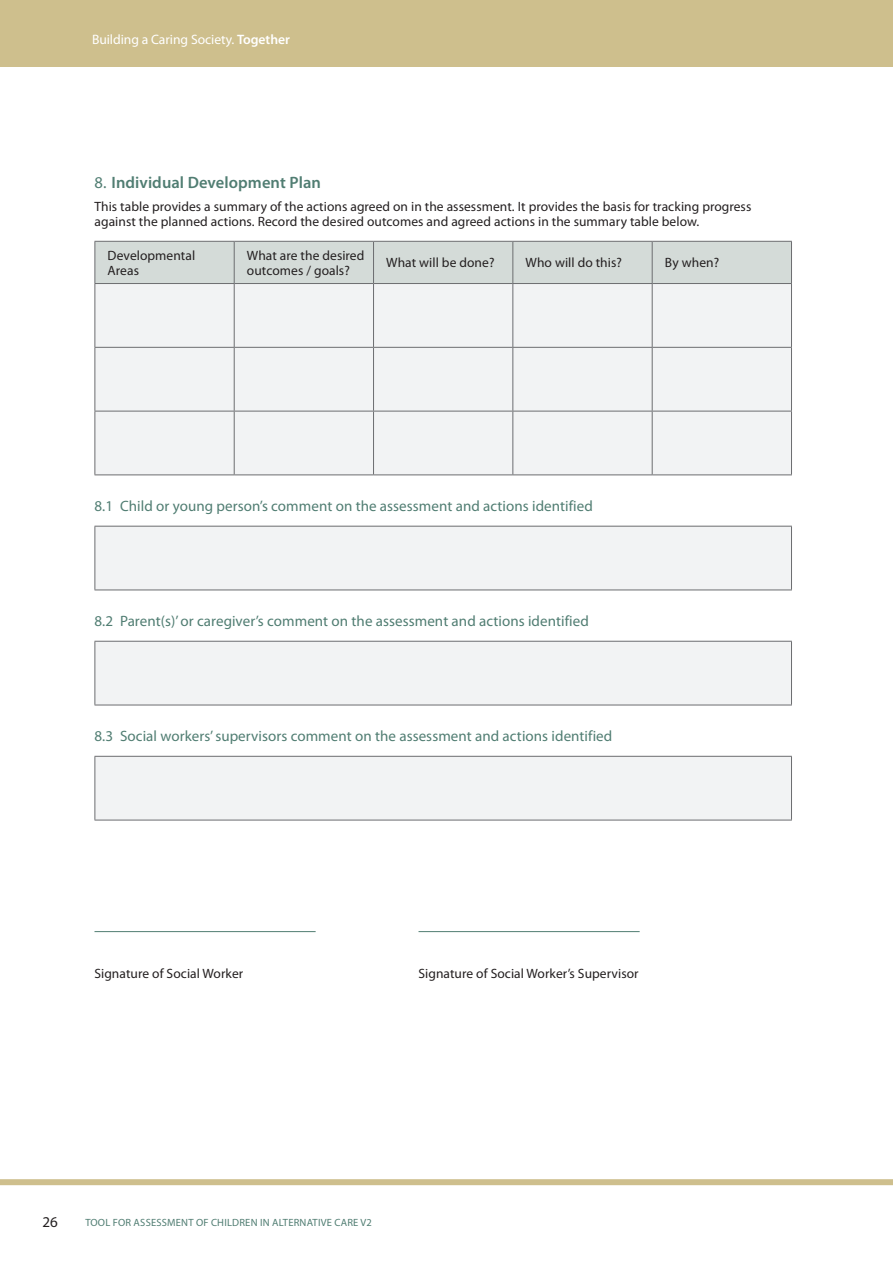
<style>
.page{position:relative;width:893px;height:1263px;background:#fff}
.page>*{position:absolute;margin:0;border:0;box-sizing:border-box;transform-origin:0 0}
.t1{font:600 16.5px "Myriad Pro";letter-spacing:.005em;color:#507d72}
.t2{font:15px "Myriad Pro";letter-spacing:.005em;color:#507d72}
.t3{font:15px "Myriad Pro";color:#231f20}
.t4{font:13.65px "Myriad Pro";letter-spacing:-.005em;color:#fff}
.t5{font:13.5px/15px "Myriad Pro";letter-spacing:.005em;color:#231f20}
.t6{font:10.5px "Myriad Pro";letter-spacing:.02em;color:#507d72}
.s1{font-weight:600}
.s2{font-weight:400}
</style>
<div class="page">
<div style="left:0;top:1179px;width:893px;height:6px;background:#cebf8d"></div>
<div style="left:0;top:0;width:893px;height:66px;background:#cebf8d"></div>
<div style="left:95px;top:242px;width:696px;height:41px;background:#d4dbd8"></div>
<div style="left:95px;top:284px;width:696px;height:190px;background:#f2f3f4"></div>
<hr style="left:94px;top:241px;width:140px;height:1px;background:#6c6d70">
<hr style="left:94px;top:242px;width:1px;height:41px;background:#6c6d70">
<hr style="left:234px;top:241px;width:140px;height:1px;background:#6c6d70">
<hr style="left:234px;top:242px;width:1px;height:41px;background:#6c6d70">
<hr style="left:374px;top:241px;width:139px;height:1px;background:#6c6d70">
<hr style="left:373px;top:242px;width:1px;height:41px;background:#6c6d70">
<hr style="left:513px;top:241px;width:139px;height:1px;background:#6c6d70">
<hr style="left:512px;top:242px;width:1px;height:41px;background:#6c6d70">
<hr style="left:652px;top:241px;width:140px;height:1px;background:#6c6d70">
<hr style="left:652px;top:242px;width:1px;height:41px;background:#6c6d70">
<hr style="left:791px;top:242px;width:1px;height:41px;background:#6c6d70">
<hr style="left:94px;top:283px;width:140px;height:1px;background:#6c6d70">
<hr style="left:94px;top:284px;width:1px;height:63px;background:#6c6d70">
<hr style="left:234px;top:283px;width:140px;height:1px;background:#6c6d70">
<hr style="left:234px;top:284px;width:1px;height:63px;background:#6c6d70">
<hr style="left:374px;top:283px;width:139px;height:1px;background:#6c6d70">
<hr style="left:373px;top:284px;width:1px;height:63px;background:#6c6d70">
<hr style="left:513px;top:283px;width:139px;height:1px;background:#6c6d70">
<hr style="left:512px;top:284px;width:1px;height:63px;background:#6c6d70">
<hr style="left:652px;top:283px;width:140px;height:1px;background:#6c6d70">
<hr style="left:652px;top:284px;width:1px;height:63px;background:#6c6d70">
<hr style="left:791px;top:284px;width:1px;height:63px;background:#6c6d70">
<hr style="left:94px;top:347px;width:140px;height:1px;background:#6c6d70">
<hr style="left:94px;top:348px;width:1px;height:63px;background:#6c6d70">
<hr style="left:234px;top:347px;width:140px;height:1px;background:#6c6d70">
<hr style="left:234px;top:348px;width:1px;height:63px;background:#6c6d70">
<hr style="left:374px;top:347px;width:139px;height:1px;background:#6c6d70">
<hr style="left:373px;top:348px;width:1px;height:63px;background:#6c6d70">
<hr style="left:513px;top:347px;width:139px;height:1px;background:#6c6d70">
<hr style="left:512px;top:348px;width:1px;height:63px;background:#6c6d70">
<hr style="left:652px;top:347px;width:140px;height:1px;background:#6c6d70">
<hr style="left:652px;top:348px;width:1px;height:63px;background:#6c6d70">
<hr style="left:791px;top:348px;width:1px;height:63px;background:#6c6d70">
<hr style="left:94px;top:411px;width:140px;height:1px;background:#6c6d70">
<hr style="left:94px;top:411px;width:1px;height:63px;background:#6c6d70">
<hr style="left:234px;top:411px;width:140px;height:1px;background:#6c6d70">
<hr style="left:234px;top:411px;width:1px;height:63px;background:#6c6d70">
<hr style="left:374px;top:411px;width:139px;height:1px;background:#6c6d70">
<hr style="left:373px;top:411px;width:1px;height:63px;background:#6c6d70">
<hr style="left:513px;top:411px;width:139px;height:1px;background:#6c6d70">
<hr style="left:512px;top:411px;width:1px;height:63px;background:#6c6d70">
<hr style="left:652px;top:411px;width:140px;height:1px;background:#6c6d70">
<hr style="left:652px;top:411px;width:1px;height:63px;background:#6c6d70">
<hr style="left:791px;top:411px;width:1px;height:63px;background:#6c6d70">
<hr style="left:94px;top:474px;width:140px;height:1px;background:#6c6d70">
<hr style="left:234px;top:474px;width:140px;height:1px;background:#6c6d70">
<hr style="left:374px;top:474px;width:139px;height:1px;background:#6c6d70">
<hr style="left:513px;top:474px;width:139px;height:1px;background:#6c6d70">
<hr style="left:652px;top:474px;width:140px;height:1px;background:#6c6d70">
<div style="left:95px;top:526px;width:696px;height:64px;background:#f2f3f4"></div>
<hr style="left:94px;top:526px;width:698px;height:1px;background:#6c6d70">
<hr style="left:94px;top:526px;width:1px;height:64px;background:#6c6d70">
<hr style="left:791px;top:526px;width:1px;height:64px;background:#6c6d70">
<hr style="left:94px;top:590px;width:698px;height:1px;background:#6c6d70">
<div style="left:95px;top:641px;width:696px;height:64px;background:#f2f3f4"></div>
<hr style="left:94px;top:641px;width:698px;height:1px;background:#6c6d70">
<hr style="left:94px;top:642px;width:1px;height:63px;background:#6c6d70">
<hr style="left:791px;top:642px;width:1px;height:63px;background:#6c6d70">
<hr style="left:94px;top:705px;width:698px;height:1px;background:#6c6d70">
<div style="left:95px;top:756px;width:696px;height:64px;background:#f2f3f4"></div>
<hr style="left:94px;top:756px;width:698px;height:1px;background:#6c6d70">
<hr style="left:94px;top:757px;width:1px;height:63px;background:#6c6d70">
<hr style="left:791px;top:757px;width:1px;height:63px;background:#6c6d70">
<hr style="left:94px;top:820px;width:698px;height:1px;background:#6c6d70">
<hr style="left:94px;top:931px;width:222px;height:1px;background:#507d72">
<hr style="left:418px;top:931px;width:222px;height:1px;background:#507d72">
<p class="t4" style="left:92px;top:31px;width:199px">Building a Caring Society. <span class="s1">Together</span></p>
<p class="t1" style="left:94px;top:172px;width:228px"><span class="s2">8.</span> Individual Development Plan</p>
<p class="t5" style="left:94px;top:199px;width:658px">This table provides a summary of the actions agreed on in the assessment. It provides the basis for tracking progress against the planned actions. Record the desired outcomes and agreed actions in the summary table below.</p>
<p class="t5" style="left:108px;top:248px;width:89px">Developmental<br>Areas</p>
<p class="t5" style="left:247px;top:248px;width:119px">What are the desired outcomes / goals?</p>
<p class="t5" style="left:386px;top:255px;width:110px">What will be done?</p>
<p class="t5" style="left:526px;top:255px;width:98px">Who will do this?</p>
<p class="t5" style="left:665px;top:255px;width:56px">By when?</p>
<p class="t2" style="left:94px;top:497px;width:500px">8.1 Child or young person’s comment on the assessment and actions identified</p>
<p class="t2" style="left:94px;top:612px;width:496px">8.2 Parent(s)’ or caregiver’s comment on the assessment and actions identified</p>
<p class="t2" style="left:94px;top:727px;width:519px">8.3 Social workers’ supervisors comment on the assessment and actions identified</p>
<p class="t5" style="left:94px;top:966px;width:150px">Signature of Social Worker</p>
<p class="t5" style="left:418px;top:966px;width:222px">Signature of Social Worker’s Supervisor</p>
<p class="t3" style="left:43px;top:1212px;width:17px">26</p>
<p class="t6" style="left:85px;top:1216px;width:288px">TOOL FOR ASSESSMENT OF CHILDREN IN ALTERNATIVE CARE V2</p>
</div>
